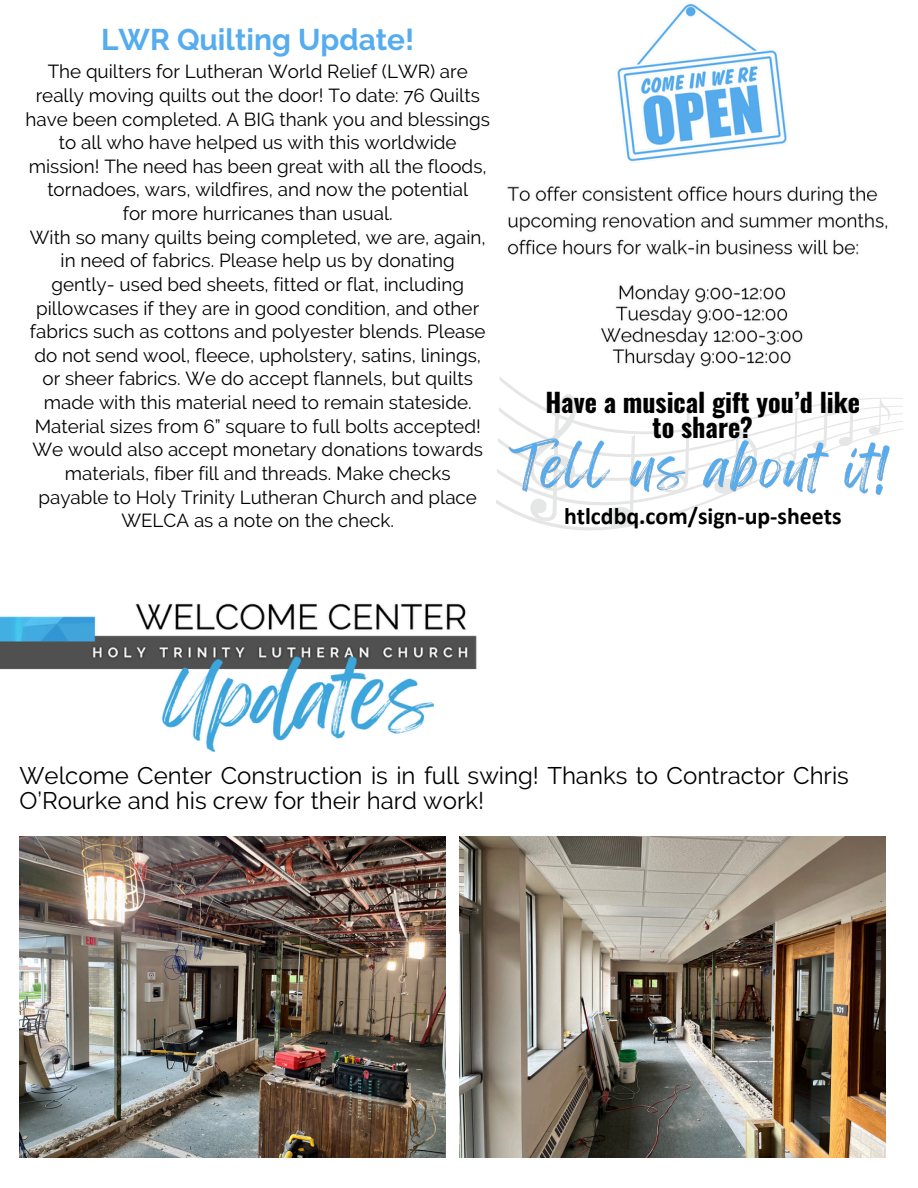
<style>
.page{position:relative;width:918px;height:1188px;background:#fff}
.page>*{position:absolute;margin:0;border:0;box-sizing:border-box;transform-origin:0 0}
.t1{font:700 29.85px "Raleway";color:#55acee}
.t2{font:700 26.1px/25.2px "Oswald";color:#000;text-align:center}
.t3{font:24px/24.8px "Raleway";color:#000}
.t4{font:700 23.85px "Calibri";color:#000}
.t5{font:18.9px/23.7px "Raleway";color:#000;text-align:center}
</style>
<div class="page">
<svg style="left:519px;top:395px;width:384px;height:8px"></svg>
<svg style="left:499px;top:403px;width:404px;height:8px"></svg>
<svg style="left:499px;top:411px;width:404px;height:7px"></svg>
<svg style="left:496px;top:418px;width:407px;height:113px"></svg>
<img style="left:507px;top:4px;width:381px;height:364px">
<img style="left:0;top:603px;width:477px;height:149px">
<img style="left:20px;top:836px;width:426px;height:321px">
<img style="left:459px;top:836px;width:426px;height:321px">
<img style="left:503px;top:429px;width:394px;height:82px">
<p class="t1" style="left:101px;top:22px;width:315px">LWR Quilting Update!</p>
<p class="t5" style="left:36px;top:60px;width:446px">The quilters for Lutheran World Relief (LWR) are really moving quilts out the door! To date: 76 Quilts</p>
<p class="t5" style="left:25px;top:107px;width:466px">have been completed. A BIG thank you and blessings to all who have helped us with this worldwide</p>
<p class="t5" style="left:29px;top:154px;width:460px">mission! The need has been great with all the floods, tornadoes, wars, wildfires, and now the potential</p>
<p class="t5" style="left:123px;top:202px;width:271px">for more hurricanes than usual.</p>
<p class="t5" style="left:30px;top:225px;width:457px">With so many quilts being completed, we are, again, in need of fabrics. Please help us by donating</p>
<p class="t5" style="left:36px;top:272px;width:445px">gently- used bed sheets, fitted or flat, including pillowcases if they are in good condition, and other</p>
<p class="t5" style="left:30px;top:320px;width:457px;text-align:left">fabrics such as cottons and polyester blends. Please do not send wool, fleece, upholstery, satins, linings,</p>
<p class="t5" style="left:42px;top:367px;width:432px;text-align:left">or sheer fabrics. We do accept flannels, but quilts made with this material need to remain stateside.</p>
<h2 class="t5" style="left:35px;top:414px;width:448px">Material sizes from 6” square to full bolts accepted!</h2>
<p class="t5" style="left:33px;top:438px;width:452px">We would also accept monetary donations towards materials, fiber fill and threads. Make checks</p>
<h3 class="t5" style="left:39px;top:485px;width:440px">payable to Holy Trinity Lutheran Church and place<br>WELCA as a note on the check.</h3>
<p class="t2" style="left:545px;top:388px;width:316px">Have a musical gift you’d like to share?</p>
<p class="t4" style="left:564px;top:506px;width:279px">htlcdbq.com/sign-up-sheets</p>
<p class="t3" style="left:20px;top:763px;width:831px">Welcome Center Construction is in full swing! Thanks to Contractor Chris<br>O’Rourke and his crew for their hard work!</p>
</div>
